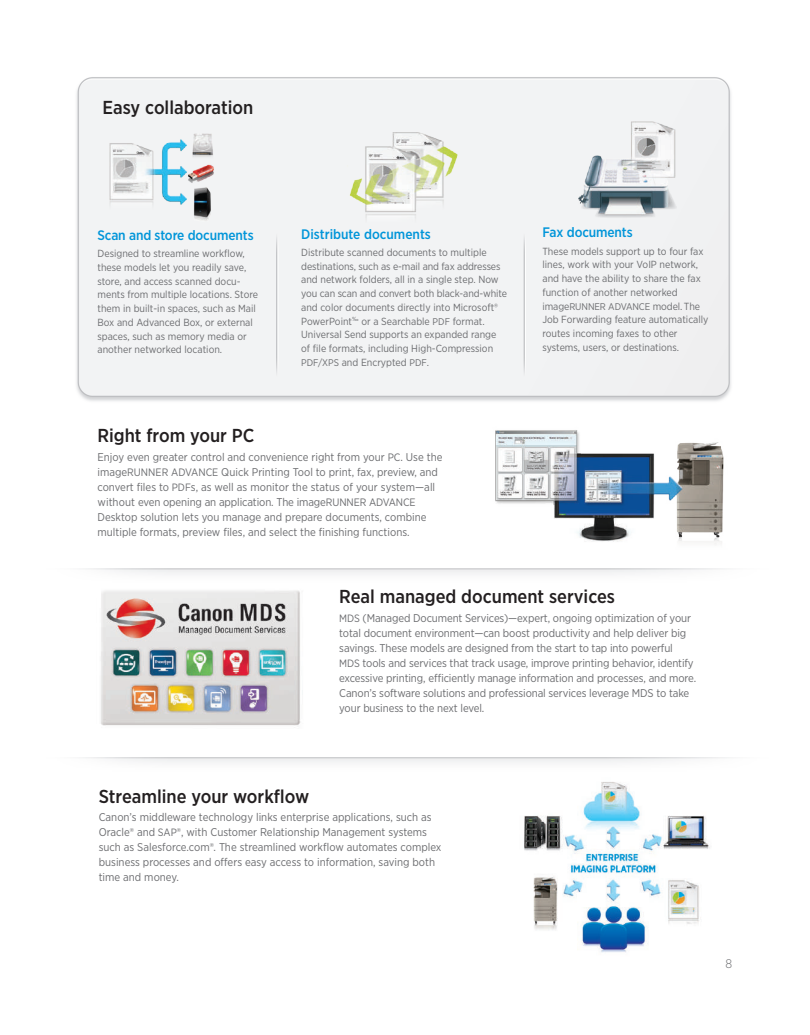
<style>
.page{position:relative;width:810px;height:1035px;background:#fff}
.page>*{position:absolute;margin:0;border:0;box-sizing:border-box;transform-origin:0 0}
.t1{font:500 18.75px "Gotham Narrow";color:#231f20}
.t2{font:500 13.75px "Gotham Narrow";letter-spacing:-.01em;color:#0095d9}
.t3{font:300 12.5px "Gotham Narrow";color:#6c6d70}
.t4{font:11.25px/15px "Gotham Narrow";letter-spacing:-.01em;color:#6c6d70}
.t5{font:10.25px/13.8px "Gotham Narrow";color:#6c6d70}
.s1{font-size:9.75px}
.s2{font-size:10.75px}
.s3{font-size:10.62px}
</style>
<div class="page">
<img style="left:76px;top:77px;width:655px;height:686px">
<img style="left:579px;top:108px;width:97px;height:126px">
<img style="left:346px;top:133px;width:120px;height:90px">
<img style="left:524px;top:782px;width:186px;height:171px">
<img style="left:78px;top:585px;width:229px;height:162px">
<img style="left:483px;top:418px;width:248px;height:132px">
<img style="left:100px;top:125px;width:146px;height:96px">
<h1 class="t1" style="left:102px;top:95px;width:152px">Easy collaboration</h1>
<p class="t2" style="left:98px;top:226px;width:158px">Scan and store documents</p>
<p class="t5" style="left:98px;top:247px;width:162px">Designed to streamline workflow, these models let you readily save, store, and access scanned docu&shy;ments from multiple locations. Store them in built-in spaces, such as Mail Box and Advanced Box, or external spaces, such as memory media or another networked location.</p>
<p class="t2" style="left:301px;top:225px;width:131px">Distribute documents</p>
<p class="t5" style="left:301px;top:245px;width:207px">Distribute scanned documents to multiple destinations, such as e-mail and fax addresses and network folders, all in a single step. Now you can scan and convert both black-and-white and color documents directly into Microsoft® PowerPoint<sup>‰</sup> or a Searchable <span class="s1">PDF</span> format.<br>Universal Send supports an expanded range of file formats, including High-Compression <span class="s1">PDF/XPS</span> and Encrypted <span class="s1">PDF</span>.</p>
<h1 class="t1" style="left:98px;top:424px;width:158px">Right from your PC</h1>
<p class="t4" style="left:97px;top:449px;width:346px">Enjoy even greater control and convenience right from your <span class="s2">PC</span>. Use the image<span class="s2">RUNNER ADVANCE</span> Quick Printing Tool to print, fax, preview, and convert files to <span class="s3">PDF</span>s, as well as monitor the status of your system—all without even opening an application. The image<span class="s2">RUNNER ADVANCE </span>Desktop solution lets you manage and prepare documents, combine multiple formats, preview files, and select the finishing functions.</p>
<p class="t2" style="left:542px;top:224px;width:92px">Fax documents</p>
<p class="t5" style="left:542px;top:244px;width:168px">These models support up to four fax lines, work with your VoIP network, and have the ability to share the fax function of another networked image<span class="s1">RUNNER ADVANCE</span> model. The Job Forwarding feature automatically routes incoming faxes to other systems, users, or destinations.</p>
<h1 class="t1" style="left:339px;top:585px;width:277px">Real managed document services</h1>
<p class="t4" style="left:339px;top:610px;width:358px"><span class="s3">MDS</span> (Managed Document Services)—expert, ongoing optimization of your total document environment—can boost productivity and help deliver big savings. These models are designed from the start to tap into powerful <span class="s3">MDS</span> tools and services that track usage, improve printing behavior, identify excessive printing, efficiently manage information and processes, and more.<br>Canon’s software solutions and professional services leverage MDS to take your business to the next level.</p>
<h1 class="t1" style="left:99px;top:784px;width:212px">Streamline your workflow</h1>
<p class="t4" style="left:99px;top:810px;width:344px">Canon’s middleware technology links enterprise applications, such as Oracle® and <span class="s3">SAP</span>®, with Customer Relationship Management systems such as Salesforce.com®. The streamlined workflow automates complex business processes and offers easy access to information, saving both time and money.</p>
<p class="t3" style="left:725px;top:955px;width:8px">8</p>
</div>
